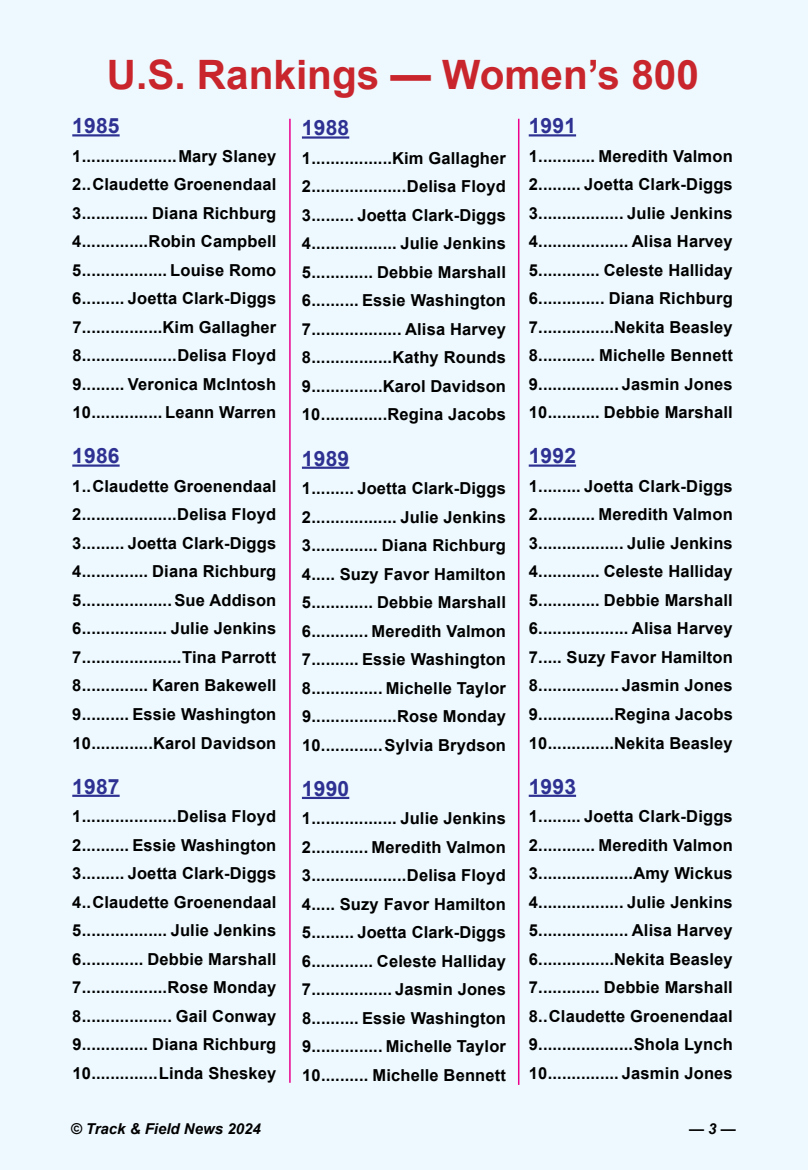
<style>
.page{position:relative;width:808px;height:1170px;background:#fff}
.page>*{position:absolute;margin:0;border:0;box-sizing:border-box;transform-origin:0 0}
.t1{font:700 40.5px "Arial";color:#c9252c}
.t2{font:700 21px "Arial";letter-spacing:.01em;color:#2e3192}
.t3{font:700 16.5px/28.5px "Arial";letter-spacing:.01em;color:#000;text-align:justify}
.t4{font:italic 700 15px "Arial";color:#000}
</style>
<div class="page">
<div style="left:0;top:0;width:808px;height:1169px;background:#edf9fe"></div>
<hr style="left:289px;top:119px;width:2px;height:963px;background:#ec008c">
<hr style="left:518px;top:119px;width:1px;height:965px;background:#ec008c">
<hr style="left:72px;top:134px;width:48px;height:2px;background:#2e3192">
<hr style="left:72px;top:464px;width:48px;height:2px;background:#2e3192">
<hr style="left:72px;top:794px;width:48px;height:2px;background:#2e3192">
<hr style="left:302px;top:136px;width:47px;height:3px;background:#2e3192">
<hr style="left:302px;top:466px;width:47px;height:3px;background:#2e3192">
<hr style="left:302px;top:796px;width:47px;height:3px;background:#2e3192">
<hr style="left:529px;top:134px;width:47px;height:2px;background:#2e3192">
<hr style="left:529px;top:464px;width:47px;height:2px;background:#2e3192">
<hr style="left:529px;top:794px;width:47px;height:2px;background:#2e3192">
<h1 class="t1" style="left:107px;top:48px;width:593px">U.S. Rankings — Women’s 800</h1>
<p class="t2" style="left:72px;top:112px;width:49px">1985</p>
<p class="t3" style="left:72px;top:142px;width:206px">1....................Mary Slaney 2..Claudette Groenendaal 3.............. Diana Richburg 4..............Robin Campbell 5.................. Louise Romo 6......... Joetta Clark-Diggs 7.................Kim Gallagher 8....................Delisa Floyd 9......... Veronica McIntosh 10............... Leann Warren</p>
<p class="t2" style="left:72px;top:442px;width:49px">1986</p>
<p class="t3" style="left:72px;top:472px;width:206px">1..Claudette Groenendaal 2....................Delisa Floyd 3......... Joetta Clark-Diggs 4.............. Diana Richburg 5...................Sue Addison 6.................. Julie Jenkins 7.....................Tina Parrott 8.............. Karen Bakewell 9.......... Essie Washington 10.............Karol Davidson</p>
<p class="t2" style="left:72px;top:772px;width:49px">1987</p>
<p class="t3" style="left:72px;top:802px;width:206px">1....................Delisa Floyd 2.......... Essie Washington 3......... Joetta Clark-Diggs 4..Claudette Groenendaal 5.................. Julie Jenkins 6............. Debbie Marshall 7..................Rose Monday 8................... Gail Conway 9.............. Diana Richburg 10..............Linda Sheskey</p>
<p class="t2" style="left:529px;top:112px;width:49px">1991</p>
<p class="t3" style="left:529px;top:142px;width:206px">1............ Meredith Valmon 2......... Joetta Clark-Diggs 3.................. Julie Jenkins 4................... Alisa Harvey 5............. Celeste Halliday 6.............. Diana Richburg 7................Nekita Beasley 8............ Michelle Bennett 9................. Jasmin Jones 10........... Debbie Marshall</p>
<p class="t2" style="left:529px;top:442px;width:49px">1992</p>
<p class="t3" style="left:529px;top:472px;width:206px">1......... Joetta Clark-Diggs 2............ Meredith Valmon 3.................. Julie Jenkins 4............. Celeste Halliday 5............. Debbie Marshall 6................... Alisa Harvey 7..... Suzy Favor Hamilton 8................. Jasmin Jones 9................Regina Jacobs 10..............Nekita Beasley</p>
<p class="t2" style="left:529px;top:772px;width:49px">1993</p>
<p class="t3" style="left:529px;top:802px;width:206px">1......... Joetta Clark-Diggs 2............ Meredith Valmon 3....................Amy Wickus 4.................. Julie Jenkins 5................... Alisa Harvey 6................Nekita Beasley 7............. Debbie Marshall 8..Claudette Groenendaal 9....................Shola Lynch 10............... Jasmin Jones</p>
<p class="t2" style="left:302px;top:114px;width:49px">1988</p>
<p class="t3" style="left:302px;top:144px;width:206px">1.................Kim Gallagher 2....................Delisa Floyd 3......... Joetta Clark-Diggs 4.................. Julie Jenkins 5............. Debbie Marshall 6.......... Essie Washington 7................... Alisa Harvey 8.................Kathy Rounds 9...............Karol Davidson 10..............Regina Jacobs</p>
<p class="t2" style="left:302px;top:444px;width:49px">1989</p>
<p class="t3" style="left:302px;top:474px;width:206px">1......... Joetta Clark-Diggs 2.................. Julie Jenkins 3.............. Diana Richburg 4..... Suzy Favor Hamilton 5............. Debbie Marshall 6............ Meredith Valmon 7.......... Essie Washington 8............... Michelle Taylor 9..................Rose Monday 10.............Sylvia Brydson</p>
<p class="t2" style="left:302px;top:774px;width:49px">1990</p>
<p class="t3" style="left:302px;top:804px;width:206px">1.................. Julie Jenkins 2............ Meredith Valmon 3....................Delisa Floyd 4..... Suzy Favor Hamilton 5......... Joetta Clark-Diggs 6............. Celeste Halliday 7................. Jasmin Jones 8.......... Essie Washington 9............... Michelle Taylor 10.......... Michelle Bennett</p>
<p class="t4" style="left:71px;top:1119px;width:192px">© Track &amp; Field News 2024</p>
<p class="t4" style="left:689px;top:1119px;width:48px">— 3 —</p>
</div>
